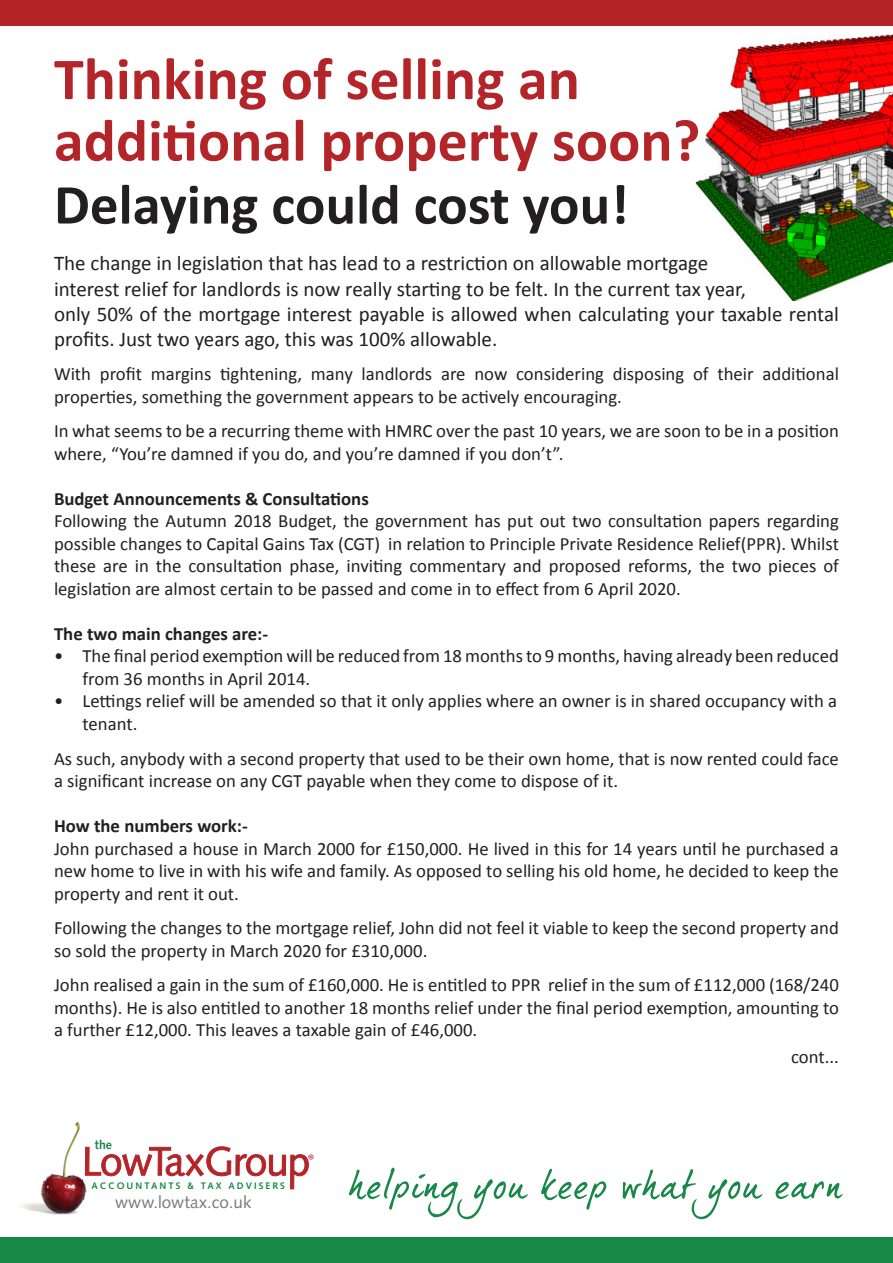
<style>
.page{position:relative;width:893px;height:1263px;background:#fff}
.page>*{position:absolute;margin:0;border:0;box-sizing:border-box;transform-origin:0 0}
.t1{font:700 60px/61.5px "Calibri";color:#b4252a}
.t2{font:700 57px "Calibri";color:#231f20}
.t3{font:21px/25.2px "Calibri";color:#231f20}
.t4{font:18.75px/22.5px "Calibri";color:#231f20}
.t5{font:700 18.75px "Calibri";color:#231f20}
.t6{font:16.95px "Syntax LT";color:#76787b}
.t7{font:15.45px "Myriad Pro";color:#b4252a}
.t8{font:700 12.3px "Syntax LT";color:#188847}
.t9{font:700 9.45px "Syntax LT";letter-spacing:.215em;color:#188847}
</style>
<div class="page">
<img style="left:695px;top:31px;width:198px;height:269px">
<div style="left:0;top:0;width:893px;height:26px;background:#b4252a"></div>
<img style="left:21px;top:1122px;width:66px;height:93px">
<svg style="left:85px;top:1146px;width:224px;height:43px"></svg>
<svg style="left:349px;top:1167px;width:179px;height:52px"></svg>
<svg style="left:541px;top:1169px;width:65px;height:41px"></svg>
<svg style="left:623px;top:1169px;width:139px;height:50px"></svg>
<svg style="left:775px;top:1181px;width:68px;height:18px"></svg>
<div style="left:0;top:1237px;width:893px;height:26px;background:#188847"></div>
<p class="t1" style="left:54px;top:46px;width:648px">Thinking of selling an additional property soon?</p>
<p class="t2" style="left:54px;top:169px;width:576px">Delaying could cost you!</p>
<p class="t3" style="left:54px;top:250px;width:656px">The change in legislation that has lead to a restriction on allowable mortgage</p>
<p class="t3" style="left:54px;top:275px;width:694px">interest relief for landlords is now really starting to be felt. In the current tax year,</p>
<p class="t3" style="left:54px;top:300px;width:786px">only 50% of the mortgage interest payable is allowed when calculating your taxable rental profits. Just two years ago, this was 100% allowable.</p>
<p class="t4" style="left:54px;top:362px;width:786px">With profit margins tightening, many landlords are now considering disposing of their additional properties, something the government appears to be actively encouraging.</p>
<p class="t4" style="left:54px;top:419px;width:786px">In what seems to be a recurring theme with HMRC over the past 10 years, we are soon to be in a position where, “You’re damned if you do, and you’re damned if you don’t”.</p>
<p class="t5" style="left:54px;top:487px;width:316px">Budget Announcements &amp; Consultations</p>
<p class="t4" style="left:54px;top:509px;width:786px;text-align:justify">Following the Autumn 2018 Budget, the government has put out two consultation papers regarding possible changes to Capital Gains Tax (CGT) in relation to Principle Private Residence Relief(PPR). Whilst these are in the consultation phase, inviting commentary and proposed reforms, the two pieces of legislation are almost certain to be passed and come in to effect from 6 April 2020.</p>
<p class="t5" style="left:54px;top:622px;width:216px">The two main changes are:-</p>
<p class="t4" style="left:54px;top:644px;width:786px">• The final period exemption will be reduced from 18 months to 9 months, having already been reduced</p>
<p class="t4" style="left:82px;top:667px;width:229px">from 36 months in April 2014.</p>
<p class="t4" style="left:54px;top:689px;width:785px">• Lettings relief will be amended so that it only applies where an owner is in shared occupancy with a</p>
<p class="t4" style="left:82px;top:712px;width:56px">tenant.</p>
<p class="t4" style="left:54px;top:746px;width:786px">As such, anybody with a second property that used to be their own home, that is now rented could face a significant increase on any CGT payable when they come to dispose of it.</p>
<p class="t5" style="left:54px;top:814px;width:195px">How the numbers work:-</p>
<p class="t4" style="left:54px;top:836px;width:786px;text-align:justify">John purchased a house in March 2000 for £150,000. He lived in this for 14 years until he purchased a new home to live in with his wife and family. As opposed to selling his old home, he decided to keep the property and rent it out.</p>
<p class="t4" style="left:54px;top:916px;width:786px">Following the changes to the mortgage relief, John did not feel it viable to keep the second property and so sold the property in March 2020 for £310,000.</p>
<p class="t4" style="left:54px;top:973px;width:786px;text-align:justify">John realised a gain in the sum of £160,000. He is entitled to PPR relief in the sum of £112,000 (168/240 months). He is also entitled to another 18 months relief under the final period exemption, amounting to a further £12,000. This leaves a taxable gain of £46,000.</p>
<p class="t4" style="left:791px;top:1045px;width:49px">cont...</p>
<p class="t8" style="left:95px;top:1138px;width:19px">the</p>
<p class="t9" style="left:91px;top:1180px;width:195px">ACCOUNTANTS &amp; TAX ADVISERS</p>
<p class="t6" style="left:115px;top:1192px;width:138px">www.lowtax.co.uk</p>
<p class="t7" style="left:308px;top:1151px;width:8px">®</p>
</div>
